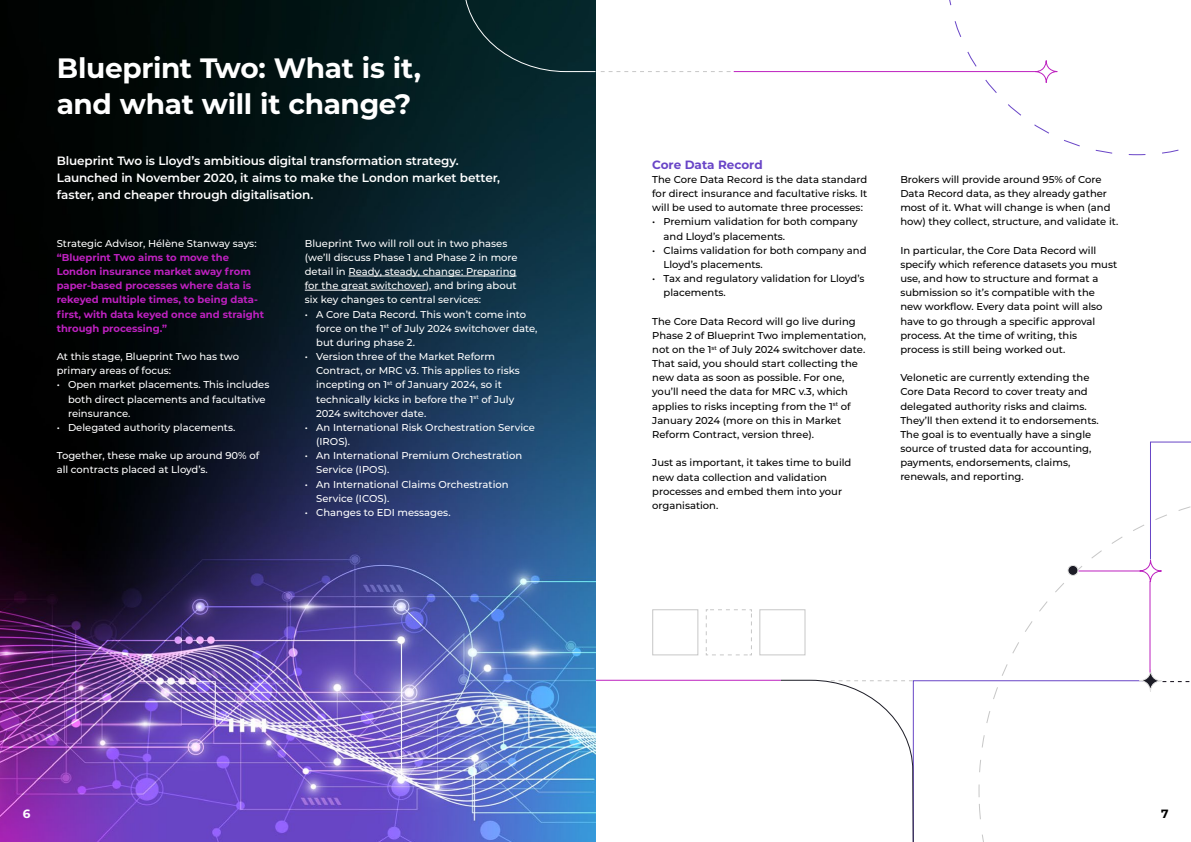
<style>
.page{position:relative;width:1191px;height:842px;background:#fff}
.page>*{position:absolute;margin:0;border:0;box-sizing:border-box;transform-origin:0 0}
.t1{font:700 28px/36px "Montserrat";letter-spacing:-.015em;color:#fff}
.t2{font:600 12px/17px "Montserrat";letter-spacing:-.01em;color:#fff}
.t3{font:700 12px "Montserrat";color:#6945c7}
.t4{font:700 12px "Montserrat";color:#000}
.t5{font:700 12px "Montserrat";color:#fff}
.t6{font:500 10px/14.2px "Montserrat";color:#000}
.t7{font:500 10px/14.2px "Montserrat";color:#fff}
.t8{font:700 10px/14.2px "Montserrat";color:#bd21bf}
</style>
<div class="page">
<svg style="left:1150px;top:441px;width:41px;height:53px"></svg>
<svg style="left:1002px;top:494px;width:189px;height:195px"></svg>
<div style="left:1068px;top:565px;width:10px;height:10px;background:#1c1c26;border-radius:50%"></div>
<div style="left:1067px;top:565px;width:11px;height:11px;border:1px solid #e3e3e3;border-radius:50%"></div>
<div style="left:652px;top:609px;width:46px;height:46px;border:1px solid #c7c7c7"></div>
<svg style="left:705px;top:609px;width:101px;height:47px"></svg>
<img style="left:0;top:0;width:595px;height:842px">
<hr style="left:348px;top:276px;width:168px;height:1px;background:#fff">
<hr style="left:305px;top:290px;width:121px;height:1px;background:#fff">
<svg style="left:594px;top:679px;width:557px;height:163px"></svg>
<hr style="left:733px;top:71px;width:302px;height:1px;background:#bd21bf">
<svg style="left:462px;top:0;width:268px;height:73px"></svg>
<svg style="left:945px;top:0;width:234px;height:156px"></svg>
<h1 class="t1" style="left:57px;top:49px;width:366px">Blueprint Two: What is it, and what will it change?</h1>
<p class="t2" style="left:57px;top:152px;width:445px">Blueprint Two is Lloyd’s ambitious digital transformation strategy.<br>Launched in November 2020, it aims to make the London market better, faster, and cheaper through digitalisation.</p>
<p class="t7" style="left:57px;top:236px;width:201px">Strategic Advisor, Hélène Stanway says:</p>
<p class="t8" style="left:57px;top:250px;width:209px">“Blueprint Two aims to move the London insurance market away from paper-based processes where data is rekeyed multiple times, to being data&shy;first, with data keyed once and straight through processing.”</p>
<p class="t7" style="left:57px;top:349px;width:184px">At this stage, Blueprint Two has two primary areas of focus:</p>
<p class="t7" style="left:68px;top:377px;width:203px;text-indent:-11px">• Open market placements. This includes both direct placements and facultative reinsurance.</p>
<p class="t7" style="left:57px;top:420px;width:179px">• Delegated authority placements.</p>
<p class="t7" style="left:57px;top:448px;width:204px">Together, these make up around 90% of all contracts placed at Lloyd’s.</p>
<p class="t7" style="left:305px;top:236px;width:214px">Blueprint Two will roll out in two phases (we’ll discuss Phase 1 and Phase 2 in more detail in Ready, steady, change: Preparing for the great switchover), and bring about six key changes to central services:</p>
<p class="t7" style="left:316px;top:306px;width:223px;text-indent:-11px">• A Core Data Record. This won’t come into force on the 1<sup>st</sup> of July 2024 switchover date, but during phase 2.</p>
<p class="t7" style="left:316px;top:349px;width:205px;text-indent:-11px">• Version three of the Market Reform Contract, or MRC v3. This applies to risks incepting on 1<sup>st</sup> of January 2024, so it technically kicks in before the 1<sup>st</sup> of July 2024 switchover date.</p>
<p class="t7" style="left:316px;top:420px;width:220px;text-indent:-11px">• An International Risk Orchestration Service (IROS).</p>
<p class="t7" style="left:316px;top:448px;width:207px;text-indent:-11px">• An International Premium Orchestration<br>Service (IPOS).</p>
<p class="t7" style="left:316px;top:476px;width:194px;text-indent:-11px">• An International Claims Orchestration<br>Service (ICOS).</p>
<p class="t7" style="left:305px;top:505px;width:146px">• Changes to EDI messages.</p>
<p class="t3" style="left:652px;top:156px;width:112px">Core Data Record</p>
<p class="t6" style="left:652px;top:172px;width:217px;text-align:justify">The Core Data Record is the data standard for direct insurance and facultative risks. It will be used to automate three processes:</p>
<p class="t6" style="left:663px;top:214px;width:196px;text-indent:-11px">• Premium validation for both company and Lloyd’s placements.</p>
<p class="t6" style="left:663px;top:243px;width:204px;text-indent:-11px">• Claims validation for both company and<br>Lloyd’s placements.</p>
<p class="t6" style="left:663px;top:271px;width:202px;text-indent:-11px">• Tax and regulatory validation for Lloyd’s placements.</p>
<p class="t6" style="left:652px;top:313px;width:215px">The Core Data Record will go live during Phase 2 of Blueprint Two implementation, not on the 1<sup>st</sup> of July 2024 switchover date.<br>That said, you should start collecting the new data as soon as possible. For one, you’ll need the data for MRC v.3, which applies to risks incepting from the 1<sup>st</sup> of January 2024 (more on this in Market Reform Contract, version three).</p>
<p class="t6" style="left:652px;top:455px;width:201px">Just as important, it takes time to build new data collection and validation processes and embed them into your organisation.</p>
<p class="t6" style="left:900px;top:172px;width:219px">Brokers will provide around 95% of Core Data Record data, as they already gather most of it. What will change is when (and how) they collect, structure, and validate it.</p>
<p class="t6" style="left:900px;top:243px;width:218px">In particular, the Core Data Record will specify which reference datasets you must use, and how to structure and format a submission so it’s compatible with the new workflow. Every data point will also have to go through a specific approval process. At the time of writing, this process is still being worked out.</p>
<p class="t6" style="left:900px;top:370px;width:199px">Velonetic are currently extending the Core Data Record to cover treaty and delegated authority risks and claims.<br>They’ll then extend it to endorsements.<br>The goal is to eventually have a single source of trusted data for accounting, payments, endorsements, claims, renewals, and reporting.</p>
<p class="t5" style="left:23px;top:805px;width:9px">6</p>
<p class="t4" style="left:1161px;top:805px;width:9px">7</p>
</div>
